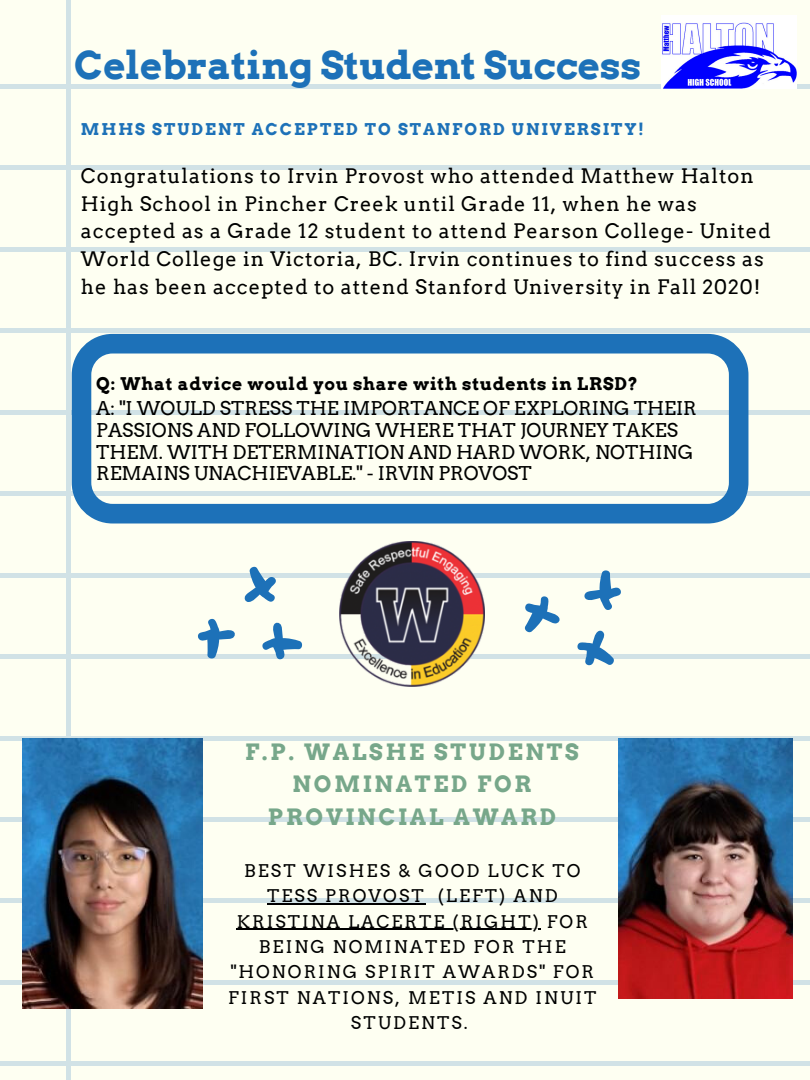
<style>
.page{position:relative;width:810px;height:1080px;background:#fefff2}
.page>*{position:absolute;margin:0;border:0;box-sizing:border-box;transform-origin:0 0}
.t1{font:700 38.38px "Arvo";color:#1d71b8}
.t2{font:700 22.5px/32.4px "Arvo";letter-spacing:.12em;color:#77a78a;text-align:center}
.t3{font:20px/27.8px "Arvo";letter-spacing:.05em;color:#000}
.t4{font:19px/21.8px "Arvo";color:#000}
.t5{font:17.5px/25.3px "Arvo";letter-spacing:.12em;color:#000;text-align:center}
.t6{font:700 17.5px "Arvo";letter-spacing:.045em;color:#000}
.t7{font:700 16.19px "Arvo";letter-spacing:.12em;color:#1d71b8}
</style>
<div class="page">
<div style="left:0;top:84px;width:810px;height:5px;background:#d1e2e6"></div>
<hr style="left:0;top:166px;width:810px;height:4px;background:#d1e2e6">
<div style="left:0;top:247px;width:810px;height:5px;background:#d1e2e6"></div>
<hr style="left:0;top:329px;width:810px;height:4px;background:#d1e2e6">
<div style="left:0;top:410px;width:810px;height:5px;background:#d1e2e6"></div>
<div style="left:0;top:491px;width:810px;height:5px;background:#d1e2e6"></div>
<hr style="left:0;top:573px;width:810px;height:4px;background:#d1e2e6">
<div style="left:0;top:654px;width:810px;height:5px;background:#d1e2e6"></div>
<hr style="left:0;top:736px;width:810px;height:4px;background:#d1e2e6">
<div style="left:0;top:817px;width:810px;height:5px;background:#d1e2e6"></div>
<hr style="left:0;top:899px;width:810px;height:4px;background:#d1e2e6">
<div style="left:0;top:980px;width:810px;height:5px;background:#d1e2e6"></div>
<div style="left:0;top:1061px;width:810px;height:5px;background:#d1e2e6"></div>
<hr style="left:67px;top:0;width:4px;height:1080px;background:#d1e2e6">
<hr style="left:267px;top:903px;width:159px;height:2px;background:#000">
<hr style="left:237px;top:929px;width:304px;height:1px;background:#000">
<svg style="left:72px;top:334px;width:676px;height:190px"></svg>
<img style="left:22px;top:739px;width:180px;height:270px">
<img style="left:619px;top:738px;width:174px;height:261px">
<img style="left:340px;top:541px;width:144px;height:145px">
<img style="left:661px;top:15px;width:136px;height:73px">
<svg style="left:192px;top:566px;width:115px;height:94px"></svg>
<svg style="left:524px;top:596px;width:36px;height:37px"></svg>
<svg style="left:577px;top:630px;width:37px;height:36px"></svg>
<svg style="left:581px;top:570px;width:45px;height:40px"></svg>
<h1 class="t1" style="left:74px;top:42px;width:569px">Celebrating Student Success</h1>
<p class="t7" style="left:81px;top:119px;width:564px">MHHS STUDENT ACCEPTED TO STANFORD UNIVERSITY!</p>
<p class="t3" style="left:81px;top:162px;width:691px">Congratulations to Irvin Provost who attended Matthew Halton High School in Pincher Creek until Grade 11, when he was accepted as a Grade 12 student to attend Pearson College- United World College in Victoria, BC. Irvin continues to find success as he has been accepted to attend Stanford University in Fall 2020!</p>
<p class="t6" style="left:96px;top:374px;width:543px">Q: What advice would you share with students in LRSD?</p>
<p class="t4" style="left:96px;top:397px;width:602px">A: "I WOULD STRESS THE IMPORTANCE OF EXPLORING THEIR PASSIONS AND FOLLOWING WHERE THAT JOURNEY TAKES THEM. WITH DETERMINATION AND HARD WORK, NOTHING REMAINS UNACHIEVABLE." - IRVIN PROVOST</p>
<p class="t2" style="left:245px;top:736px;width:335px">F.P. WALSHE STUDENTS<br>NOMINATED FOR<br>PROVINCIAL AWARD</p>
<p class="t5" style="left:228px;top:858px;width:370px">BEST WISHES &amp; GOOD LUCK TO<br>TESS PROVOST (LEFT) AND<br>KRISTINA LACERTE (RIGHT) FOR<br>BEING NOMINATED FOR THE "HONORING SPIRIT AWARDS" FOR<br>FIRST NATIONS, METIS AND INUIT<br>STUDENTS.</p>
</div>
